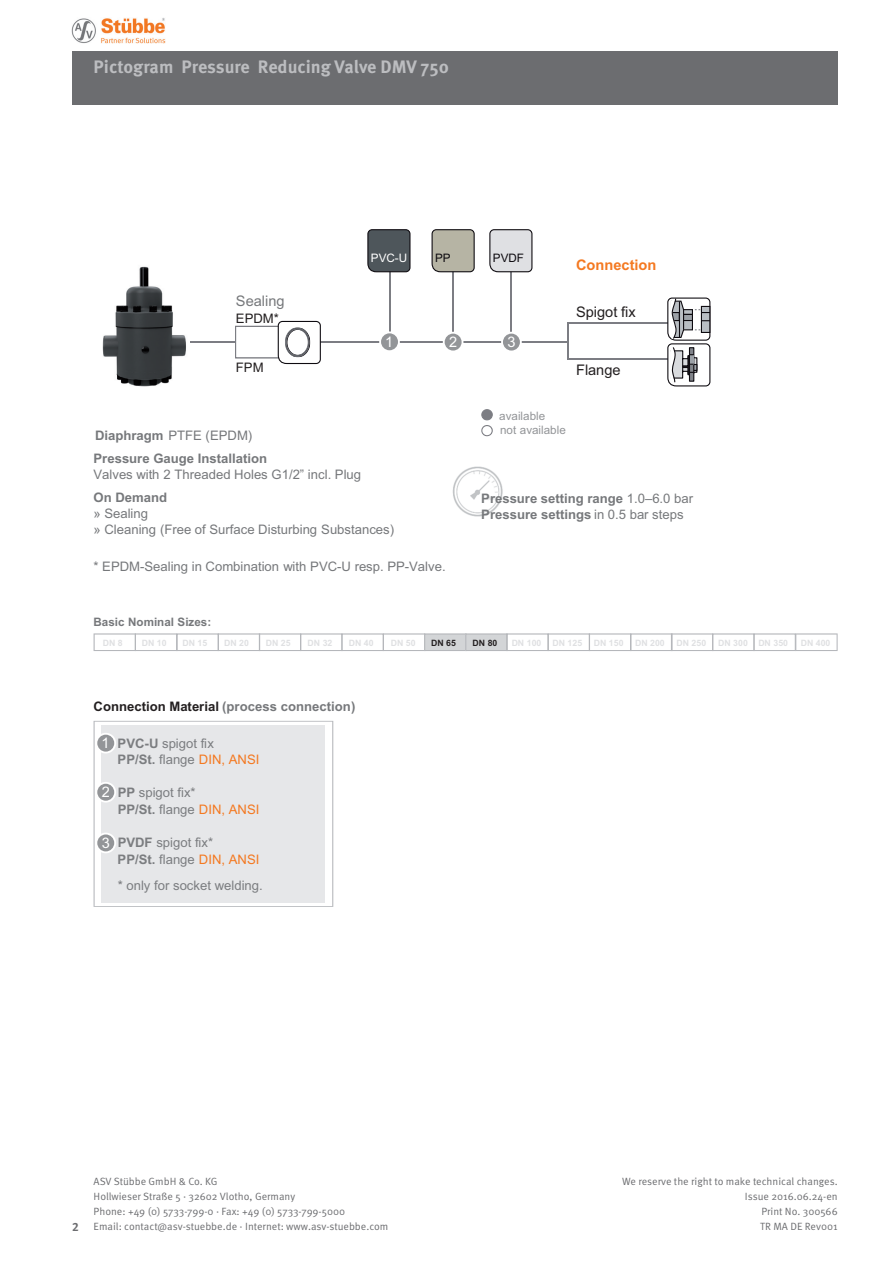
<style>
.page{position:relative;width:893px;height:1263px;background:#fff}
.page>*{position:absolute;margin:0;border:0;box-sizing:border-box;transform-origin:0 0}
.t1{font:700 18px "Meta Pro";letter-spacing:-.005em;color:#bcbdc0}
.t2{font:14.55px "Arial";color:#231f20}
.t3{font:700 14.55px "Arial";color:#f47921}
.t4{font:14.55px "Arial";color:#76787b}
.t5{font:14.55px "Arial";color:#fff}
.t6{font:13.05px/15.8px "Arial";color:#76787b}
.t7{font:700 13.05px/15.8px "Arial";color:#76787b}
.t8{font:13.05px/16.5px "Arial";color:#7b7d80}
.t9{font:13.05px "Arial";color:#231f20}
.t10{font:700 12px "Meta Pro";color:#6c6d70}
.t11{font:11.7px/14px "Arial";color:#939598}
.t12{font:700 11.7px "Arial";color:#76787b}
.t13{font:11.7px "Arial";color:#0e0b10}
.t14{font:11.7px "Arial";color:#fff}
.t15{font:10.5px/15px "Meta Pro Norm";color:#6c6d70}
.t16{font:700 8.7px "Arial";letter-spacing:.005em;color:#dfe0e2}
.t17{font:700 8.7px "Arial";color:#231f20}
.s1{font-weight:700}
.s2{font-weight:400}
.s3{color:#231f20}
.s4{color:#f47921}
.s5{color:#76787b}
</style>
<div class="page">
<div style="left:72px;top:51px;width:766px;height:53px;background:#6c6d70"></div>
<img style="left:72px;top:18px;width:94px;height:26px">
<svg style="left:94px;top:721px;width:239px;height:186px;background:#e7e8ea"></svg>
<svg style="left:94px;top:633px;width:744px;height:18px"></svg>
<svg style="left:481px;top:409px;width:12px;height:28px"></svg>
<hr style="left:185px;top:341px;width:383px;height:1px;background:#7c7d83">
<hr style="left:389px;top:254px;width:1px;height:83px;background:#7c7d83">
<hr style="left:453px;top:257px;width:1px;height:82px;background:#7c7d83">
<hr style="left:511px;top:261px;width:1px;height:83px;background:#7c7d83">
<hr style="left:568px;top:323px;width:1px;height:37px;background:#7c7d83">
<hr style="left:568px;top:359px;width:107px;height:1px;background:#7c7d83">
<hr style="left:568px;top:322px;width:107px;height:2px;background:#7c7d83">
<img style="left:452px;top:466px;width:51px;height:51px">
<svg style="left:367px;top:229px;width:44px;height:44px;background:#51585c"></svg>
<svg style="left:431px;top:229px;width:44px;height:44px;background:#aaa89b"></svg>
<svg style="left:489px;top:229px;width:44px;height:44px;background:#cdced1"></svg>
<svg style="left:235px;top:320px;width:86px;height:45px"></svg>
<img style="left:102px;top:266px;width:87px;height:121px">
<svg style="left:379px;top:331px;width:21px;height:21px"></svg>
<div style="left:381px;top:333px;width:17px;height:17px;background:#939598;border-radius:50%"></div>
<svg style="left:443px;top:332px;width:20px;height:20px"></svg>
<div style="left:445px;top:334px;width:17px;height:17px;background:#939598;border-radius:50%"></div>
<svg style="left:501px;top:332px;width:21px;height:20px"></svg>
<div style="left:503px;top:334px;width:17px;height:17px;background:#939598;border-radius:50%"></div>
<svg style="left:95px;top:733px;width:21px;height:20px"></svg>
<div style="left:97px;top:735px;width:17px;height:17px;background:#939598;border-radius:50%"></div>
<svg style="left:95px;top:782px;width:21px;height:20px"></svg>
<div style="left:97px;top:784px;width:17px;height:17px;background:#939598;border-radius:50%"></div>
<svg style="left:95px;top:833px;width:21px;height:20px"></svg>
<div style="left:97px;top:834px;width:17px;height:17px;background:#939598;border-radius:50%"></div>
<svg style="left:667px;top:297px;width:44px;height:90px"></svg>
<h1 class="t1" style="left:94px;top:53px;width:357px">Pictogram Pressure Reducing Valve DMV 750</h1>
<h2 class="t4" style="left:236px;top:291px;width:50px">Sealing</h2>
<p class="t9" style="left:236px;top:309px;width:45px">EPDM*</p>
<p class="t9" style="left:236px;top:359px;width:29px">FPM</p>
<p class="t6" style="left:95px;top:428px;width:159px"><span class="s1">Diaphragm</span> PTFE (EPDM)</p>
<p class="t14" style="left:371px;top:251px;width:38px">PVC-U</p>
<p class="t13" style="left:435px;top:251px;width:17px">PP</p>
<p class="t13" style="left:493px;top:251px;width:33px">PVDF</p>
<h2 class="t3" style="left:576px;top:256px;width:82px">Connection</h2>
<h2 class="t5" style="left:385px;top:332px;width:10px">1</h2>
<h2 class="t5" style="left:449px;top:333px;width:10px">2</h2>
<h2 class="t5" style="left:507px;top:332px;width:10px">3</h2>
<h2 class="t2" style="left:576px;top:302px;width:61px">Spigot fix</h2>
<h2 class="t2" style="left:576px;top:361px;width:46px">Flange</h2>
<p class="t11" style="left:499px;top:409px;width:68px">available<br>not available</p>
<p class="t7" style="left:94px;top:451px;width:175px">Pressure Gauge Installation</p>
<p class="t6" style="left:94px;top:466px;width:269px">Valves with 2 Threaded Holes G1/2” incl. Plug</p>
<p class="t7" style="left:94px;top:490px;width:75px">On Demand</p>
<p class="t6" style="left:94px;top:506px;width:302px">» Sealing<br>» Cleaning (Free of Surface Disturbing Substances)</p>
<p class="t6" style="left:94px;top:558px;width:354px">* EPDM-Sealing in Combination with PVC-U resp. PP-Valve.</p>
<p class="t12" style="left:94px;top:614px;width:119px">Basic Nominal Sizes:</p>
<p class="t7" style="left:481px;top:491px;width:213px">Pressure setting range <span class="s2">1.0–6.0 bar<br></span>Pressure settings <span class="s2">in 0.5 bar steps</span></p>
<p class="t16" style="left:103px;top:637px;width:21px">DN 8</p>
<p class="t16" style="left:142px;top:637px;width:26px">DN 10</p>
<p class="t16" style="left:183px;top:637px;width:26px">DN 15</p>
<p class="t16" style="left:224px;top:637px;width:26px">DN 20</p>
<p class="t16" style="left:266px;top:637px;width:26px">DN 25</p>
<p class="t16" style="left:308px;top:637px;width:26px">DN 32</p>
<p class="t16" style="left:349px;top:637px;width:26px">DN 40</p>
<p class="t16" style="left:391px;top:637px;width:26px">DN 50</p>
<p class="t17" style="left:431px;top:637px;width:26px">DN 65</p>
<p class="t17" style="left:473px;top:637px;width:26px">DN 80</p>
<p class="t16" style="left:512px;top:637px;width:31px">DN 100</p>
<p class="t16" style="left:552px;top:637px;width:31px">DN 125</p>
<p class="t16" style="left:594px;top:637px;width:31px">DN 150</p>
<p class="t16" style="left:635px;top:637px;width:31px">DN 200</p>
<p class="t16" style="left:676px;top:637px;width:31px">DN 250</p>
<p class="t16" style="left:718px;top:637px;width:71px">DN 300 DN 350</p>
<p class="t16" style="left:801px;top:637px;width:31px">DN 400</p>
<p class="t7" style="left:94px;top:699px;width:263px"><span class="s3">Connection Material</span> (process connection)</p>
<h2 class="t5" style="left:102px;top:733px;width:10px">1</h2>
<h2 class="t5" style="left:102px;top:783px;width:10px">2</h2>
<h2 class="t5" style="left:102px;top:833px;width:10px">3</h2>
<p class="t8" style="left:118px;top:735px;width:143px"><span class="s1">PVC-U</span> spigot fix<br><span class="s1">PP/St.</span> flange <span class="s4">DIN, ANSI</span></p>
<p class="t8" style="left:118px;top:785px;width:143px"><span class="s1">PP</span> spigot fix*<br><span class="s1">PP/St.</span> flange <span class="s4">DIN, ANSI</span></p>
<p class="t8" style="left:118px;top:834px;width:143px"><span class="s1">PVDF</span> spigot fix*<br><span class="s1">PP/St.</span> flange <span class="s4">DIN, ANSI</span></p>
<p class="t8" style="left:118px;top:877px;width:147px"><span class="s5">*</span> only for socket welding.</p>
<p class="t10" style="left:72px;top:1217px;width:8px">2</p>
<p class="t15" style="left:94px;top:1173px;width:296px">ASV Stübbe GmbH &amp; Co. KG<br>Hollwieser Straße 5 · 32602 Vlotho, Germany<br>Phone: +49 (0) 5733-799-0 · Fax: +49 (0) 5733-799-5000<br>Email: contact@asv-stuebbe.de · Internet: www.asv-stuebbe.com</p>
<p class="t15" style="left:622px;top:1173px;width:217px;text-align:right">We reserve the right to make technical changes.<br>Issue 2016.06.24-en<br>Print No. 300566<br>TR MA DE Rev001</p>
</div>
